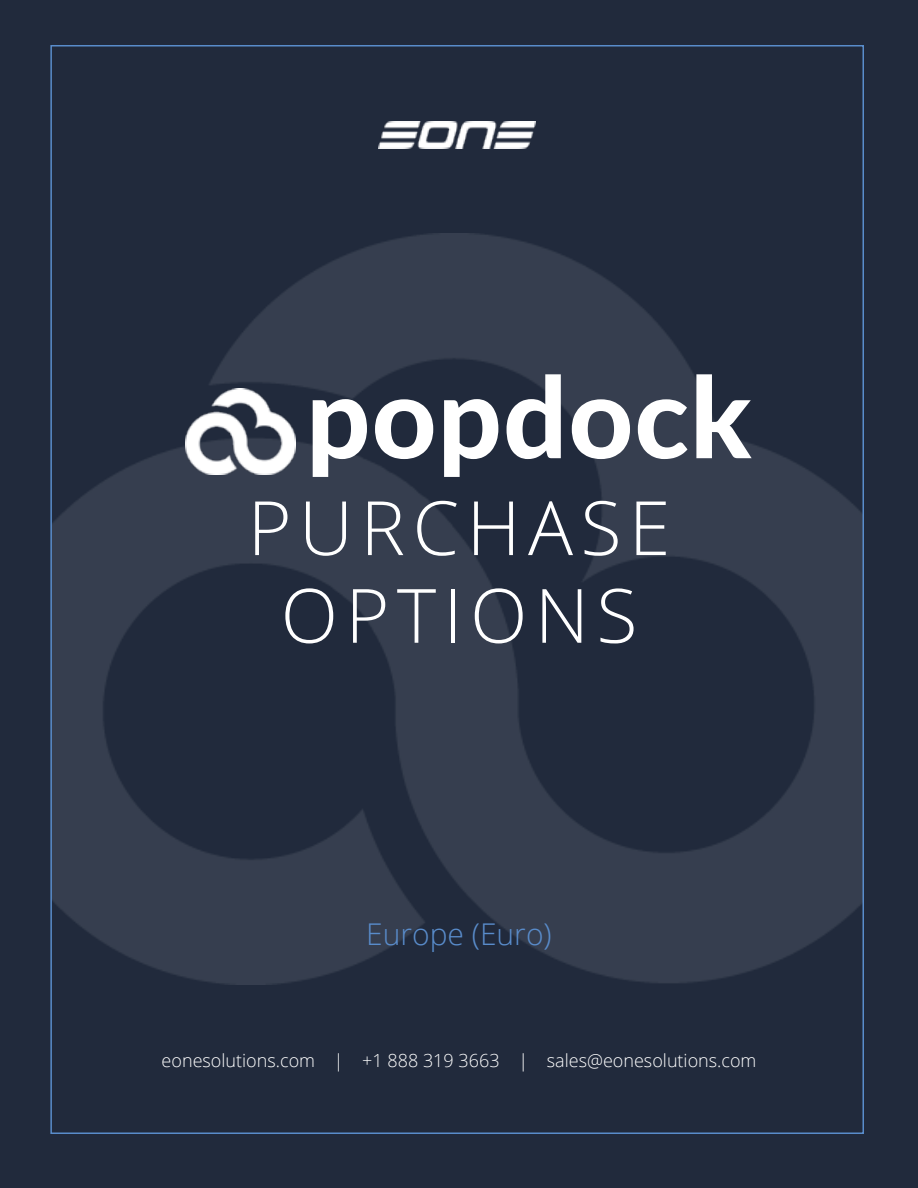
<style>
.page{position:relative;width:918px;height:1188px;background:#212a3c}
.page>*{position:absolute;margin:0;border:0;box-sizing:border-box;transform-origin:0 0}
.t1{font:800 112.5px "Lato";letter-spacing:.01em;color:#fff}
.t2{font:300 75px/87.8px "Open Sans";letter-spacing:.1em;color:#fff;text-align:center}
.t3{font:300 30px "Open Sans";color:#598ccb}
.t4{font:300 18px "Open Sans";color:#fff}
</style>
<div class="page">
<img style="left:53px;top:233px;width:808px;height:751px">
<img style="left:185px;top:389px;width:110px;height:85px">
<img style="left:379px;top:121px;width:156px;height:27px">
<h1 class="t1" style="left:306px;top:334px;width:447px">popdock</h1>
<h2 class="t2" style="left:248px;top:482px;width:424px">PURCHASE<br>OPTIONS</h2>
<h3 class="t3" style="left:366px;top:914px;width:187px">Europe (Euro)</h3>
<p class="t4" style="left:162px;top:1048px;width:596px">eonesolutions.com | +1 888 319 3663 | sales@eonesolutions.com</p>
</div>
